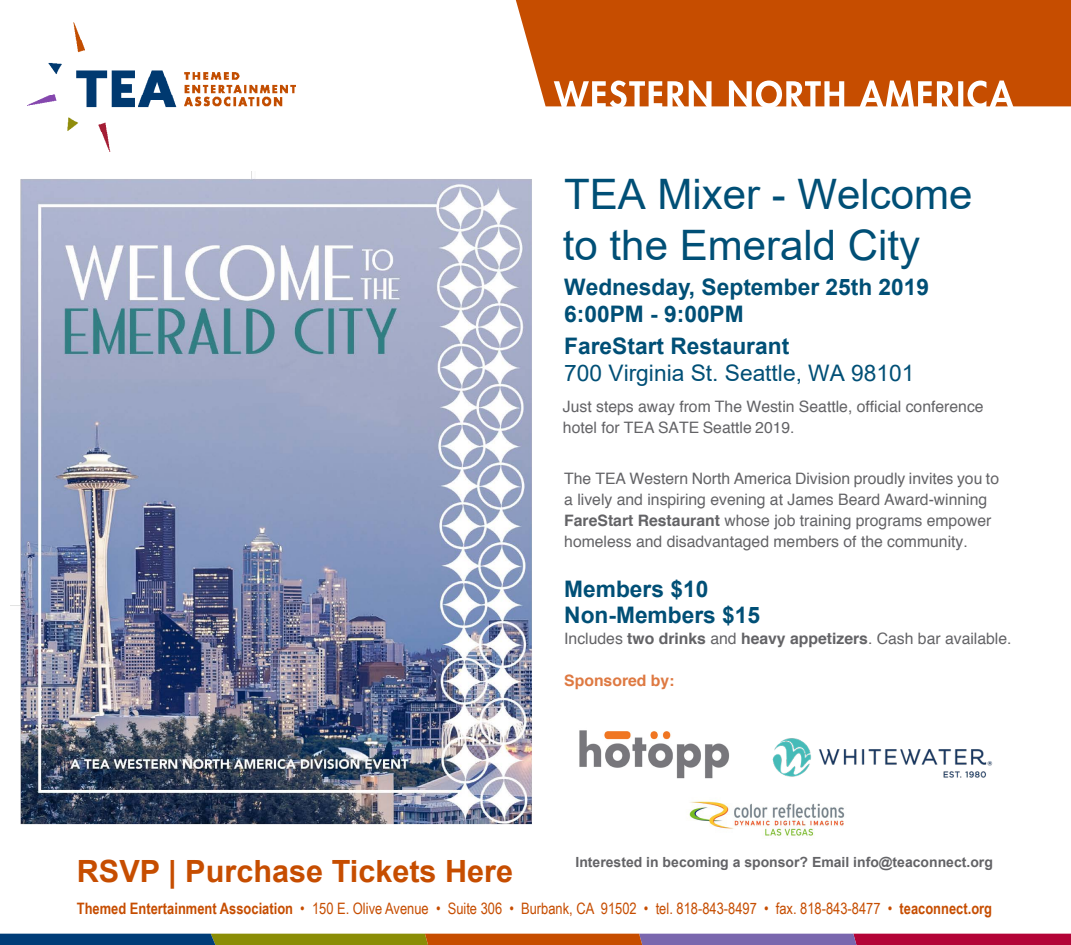
<style>
.page{position:relative;width:1071px;height:945px;background:#fff}
.page>*{position:absolute;margin:0;border:0;box-sizing:border-box;transform-origin:0 0}
.t1{font:42px/50.4px "Arial";color:#004f76}
.Date_Time_Location_S{font:700 30.62px "Arial";color:#c64d00}
.t2{font:700 22.75px/27.3px "Arial";color:#004f76}
.t3{font:22.75px "Arial";color:#004f76}
.t4{font:15.75px/21px "Helvetica";color:#636366}
.t5{font:15.75px "Arial Narrow";color:#c64d00}
.t6{font:700 15.75px "Helvetica";color:#de7942}
.Date_Time_Location_S-2{font:700 14px "Arial";color:#636366}
.s1{font-weight:700}
</style>
<div class="page">
<div style="left:516px;top:0;width:555px;height:106px;background:#c64d00"></div>
<img style="left:28px;top:23px;width:268px;height:129px">
<svg style="left:0;top:934px;width:1071px;height:11px;background:#7f4d47"></svg>
<svg style="left:554px;top:81px;width:460px;height:26px"></svg>
<img style="left:772px;top:738px;width:221px;height:40px">
<img style="left:689px;top:801px;width:156px;height:35px">
<img style="left:10px;top:171px;width:522px;height:654px">
<img style="left:579px;top:730px;width:151px;height:49px">
<h1 class="t1" style="left:563px;top:169px;width:411px">TEA Mixer - Welcome to the Emerald City</h1>
<h3 class="t2" style="left:564px;top:274px;width:366px">Wednesday, September 25th 2019<br>6:00PM - 9:00PM</h3>
<h3 class="t2" style="left:564px;top:333px;width:227px">FareStart Restaurant</h3>
<h3 class="t3" style="left:564px;top:358px;width:352px">700 Virginia St. Seattle, WA 98101</h3>
<p class="t4" style="left:563px;top:396px;width:422px">Just steps away from The Westin Seattle, official conference hotel for TEA SATE Seattle 2019.</p>
<p class="t4" style="left:564px;top:468px;width:436px">The TEA Western North America Division proudly invites you to a lively and inspiring evening at James Beard Award-winning <span class="s1">FareStart Restaurant</span> whose job training programs empower homeless and disadvantaged members of the community.</p>
<h3 class="t2" style="left:564px;top:578px;width:197px;line-height:25.2px">Members $10<br>Non-Members $15</h3>
<p class="t4" style="left:564px;top:628px;width:449px">Includes <span class="s1">two drinks</span> and <span class="s1">heavy appetizers</span>. Cash bar available.</p>
<p class="t6" style="left:564px;top:667px;width:112px">Sponsored by:</p>
<p class="Date_Time_Location_S" style="left:77px;top:851px;width:438px">RSVP | Purchase Tickets Here</p>
<p class="Date_Time_Location_S-2" style="left:576px;top:852px;width:419px">Interested in becoming a sponsor? Email info@teaconnect.org</p>
<p class="t5" style="left:77px;top:897px;width:917px"><span class="s1">Themed Entertainment Association</span> • 150 E. Olive Avenue • Suite 306 • Burbank, CA 91502 • tel. 818-843-8497 • fax. 818-843-8477 • <span class="s1">teaconnect.org</span></p>
</div>
